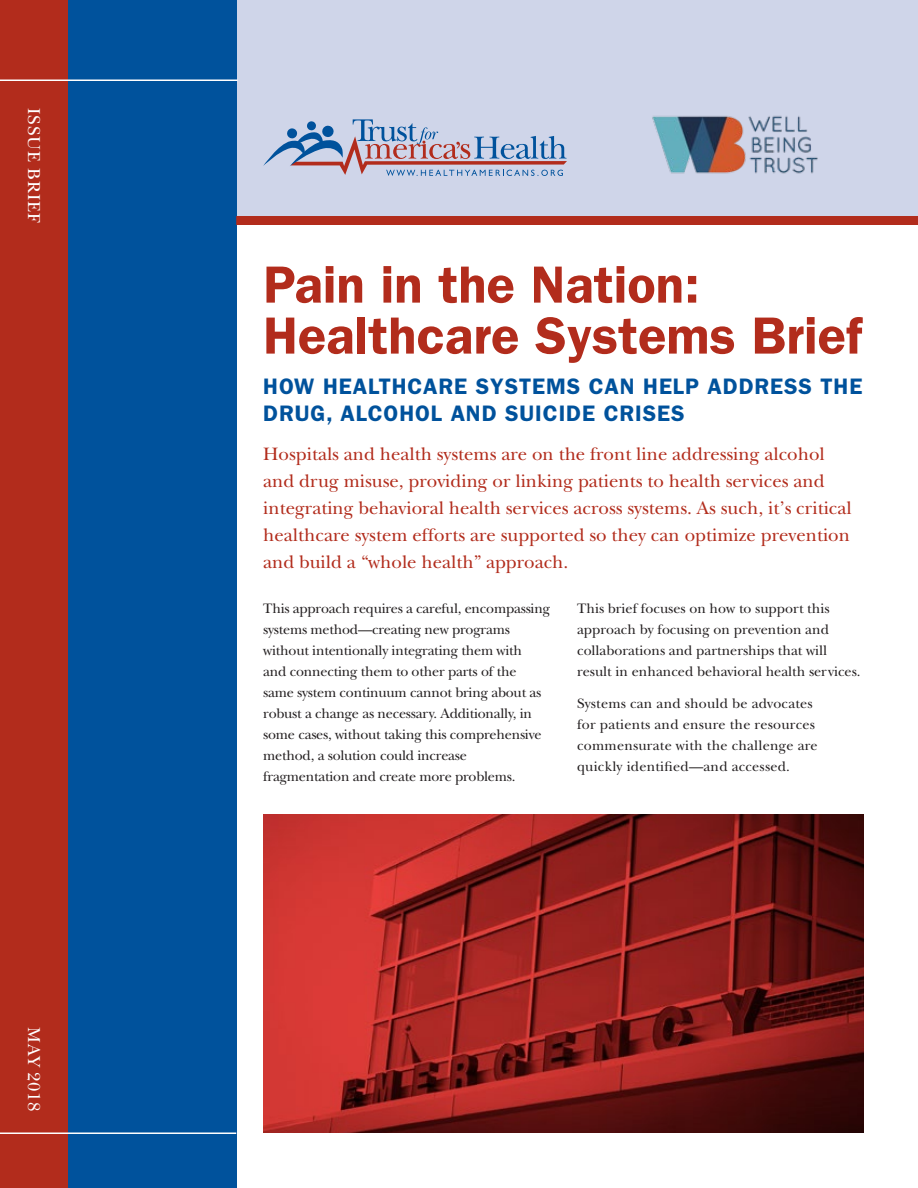
<style>
.page{position:relative;width:918px;height:1188px;background:#fff}
.page>*{position:absolute;margin:0;border:0;box-sizing:border-box;transform-origin:0 0}
.t1{font:600 52.5px/51px "Franklin Gothic LT";color:#b22c1c}
.t2{font:600 22.5px/27px "Franklin Gothic LT";letter-spacing:.04em;color:#00529c}
.t3{font:18.75px/27px "New Baskerville";color:#b22c1c}
.t4{font:18px "New Baskerville";letter-spacing:.05em;color:#fff}
.t5{font:14.25px/21px "New Baskerville";letter-spacing:-.015em;color:#231f20}
.t6{font:14.25px/21px "New Baskerville";letter-spacing:.015em;color:#231f20}
</style>
<div class="page">
<div style="left:236px;top:0;width:682px;height:216px;background:#cfd5e9"></div>
<div style="left:54px;top:0;width:182px;height:1188px;background:#00529c"></div>
<div style="left:0;top:0;width:67px;height:1188px;background:#b22c1c"></div>
<hr style="left:0;top:80px;width:238px;height:1px;background:#fff">
<hr style="left:0;top:1132px;width:236px;height:2px;background:#fff">
<div style="left:236px;top:216px;width:682px;height:9px;background:#b22c1c"></div>
<img style="left:652px;top:116px;width:166px;height:58px">
<svg style="left:263px;top:119px;width:304px;height:57px"></svg>
<img style="left:263px;top:814px;width:601px;height:318px">
<p class="t4" style="left:45px;top:108px;width:116px;rotate:90deg">ISSUE BRIEF</p>
<p class="t4" style="left:45px;top:1027px;width:86px;rotate:90deg">MAY 2018</p>
<h1 class="t1" style="left:263px;top:259px;width:600px">Pain in the Nation:<br>Healthcare Systems Brief</h1>
<h2 class="t2" style="left:263px;top:373px;width:601px">HOW HEALTHCARE SYSTEMS CAN HELP ADDRESS THE<br>DRUG, ALCOHOL AND SUICIDE CRISES</h2>
<p class="t3" style="left:263px;top:440px;width:590px">Hospitals and health systems are on the front line addressing alcohol and drug misuse, providing or linking patients to health services and integrating behavioral health services across systems. As such, it’s critical healthcare system efforts are supported so they can optimize prevention and build a “whole health” approach.</p>
<p class="t5" style="left:263px;top:598px;width:288px">This approach requires a careful, encompassing systems method—creating new programs without intentionally integrating them with<br>and connecting them to other parts of the same system continuum cannot bring about as robust a change as necessary. Additionally, in some cases, without taking this comprehensive method, a solution could increase fragmentation and create more problems.</p>
<p class="t5" style="left:577px;top:598px;width:285px">This brief focuses on how to support this approach by focusing on prevention and collaborations and partnerships that will result in enhanced behavioral health services.</p>
<p class="t6" style="left:577px;top:692px;width:242px">Systems can and should be advocates for patients and ensure the resources commensurate with the challenge are quickly identified—and accessed.</p>
</div>
